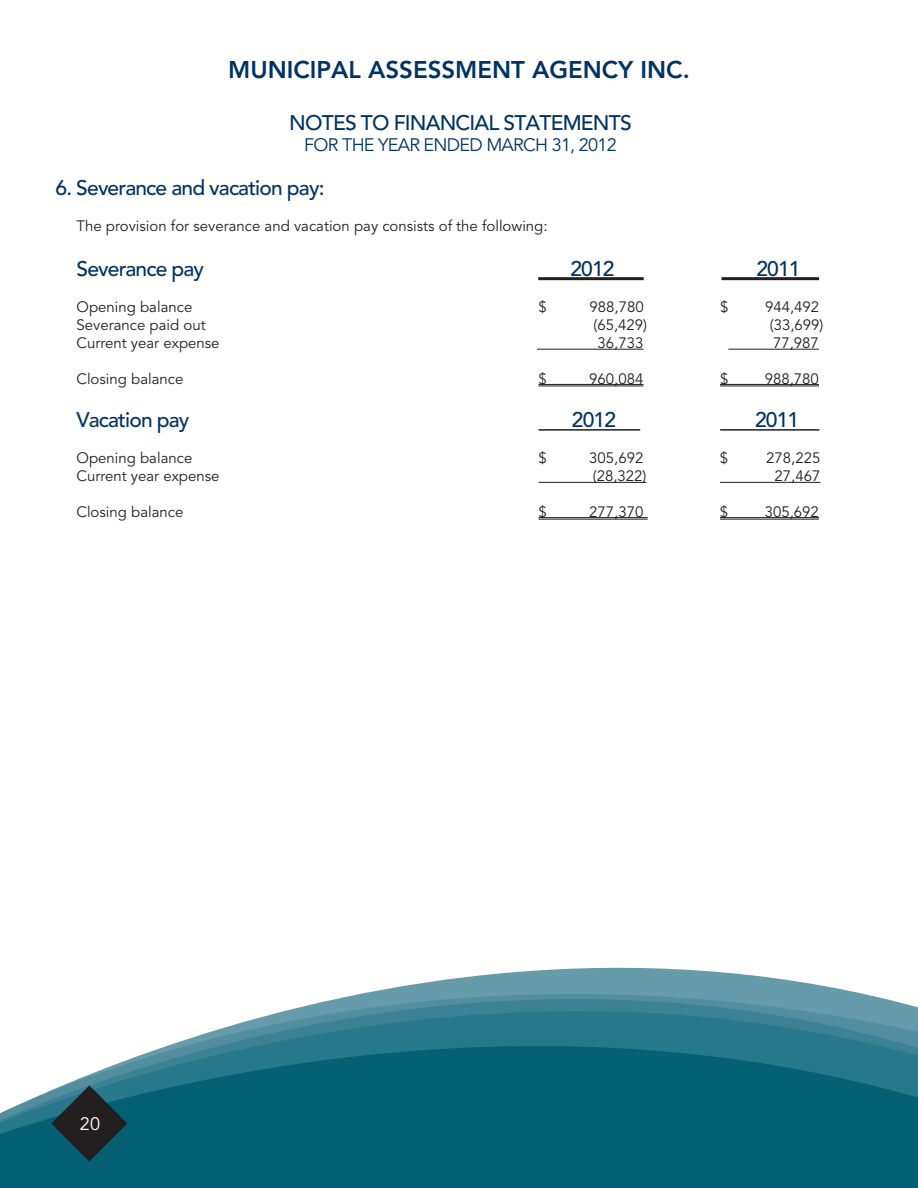
<style>
.page{position:relative;width:918px;height:1188px;background:#fff}
.page>*{position:absolute;margin:0;border:0;box-sizing:border-box;transform-origin:0 0}
.t1{font:800 24px "Avenir LT Std";color:#003363}
.t2{font:500 21px "Avenir LT Std";letter-spacing:-.04em;color:#003363}
.t3{font:18px "Avenir LT Std";letter-spacing:-.04em;color:#003363}
.t4{font:18px "Avenir LT Std";color:#fff}
.t5{font:15px "Avenir LT Std";color:#231f20}
</style>
<div class="page">
<svg style="left:0;top:967px;width:917px;height:221px;fill:#046175"></svg>
<svg style="left:51px;top:1085px;width:76px;height:77px;background:#1e4751"></svg>
<hr style="left:538px;top:277px;width:106px;height:3px;background:#231f20">
<hr style="left:721px;top:277px;width:98px;height:3px;background:#231f20">
<hr style="left:537px;top:349px;width:107px;height:1px;background:#231f20">
<hr style="left:728px;top:349px;width:91px;height:1px;background:#231f20">
<hr style="left:538px;top:384px;width:106px;height:1px;background:#231f20">
<hr style="left:538px;top:386px;width:106px;height:1px;background:#231f20">
<hr style="left:720px;top:384px;width:99px;height:1px;background:#231f20">
<hr style="left:720px;top:386px;width:99px;height:1px;background:#231f20">
<hr style="left:538px;top:429px;width:102px;height:2px;background:#231f20">
<hr style="left:720px;top:429px;width:99px;height:2px;background:#231f20">
<hr style="left:538px;top:482px;width:108px;height:1px;background:#231f20">
<hr style="left:720px;top:482px;width:100px;height:1px;background:#231f20">
<hr style="left:538px;top:517px;width:110px;height:1px;background:#231f20">
<hr style="left:538px;top:519px;width:110px;height:1px;background:#231f20">
<hr style="left:720px;top:517px;width:99px;height:1px;background:#231f20">
<hr style="left:720px;top:519px;width:99px;height:1px;background:#231f20">
<svg style="left:917px;top:1007px;width:1px;height:181px"></svg>
<h1 class="t1" style="left:228px;top:56px;width:463px">MUNICIPAL ASSESSMENT AGENCY INC.</h1>
<h2 class="t2" style="left:289px;top:110px;width:342px">NOTES TO FINANCIAL STATEMENTS</h2>
<p class="t3" style="left:304px;top:135px;width:314px">FOR THE YEAR ENDED MARCH 31, 2012</p>
<h2 class="t2" style="left:56px;top:175px;width:271px">6. Severance and vacation pay:</h2>
<p class="t5" style="left:76px;top:217px;width:473px">The provision for severance and vacation pay consists of the following:</p>
<h2 class="t2" style="left:56px;top:256px;width:150px">Severance pay</h2>
<h2 class="t2" style="left:570px;top:256px;width:46px">2012</h2>
<h2 class="t2" style="left:756px;top:256px;width:46px">2011</h2>
<p class="t5" style="left:77px;top:298px;width:117px">Opening balance</p>
<p class="t5" style="left:539px;top:298px;width:10px">$</p>
<p class="t5" style="left:590px;top:298px;width:56px">988,780</p>
<p class="t5" style="left:720px;top:298px;width:10px">$</p>
<p class="t5" style="left:765px;top:298px;width:56px">944,492</p>
<p class="t5" style="left:77px;top:316px;width:131px">Severance paid out</p>
<p class="t5" style="left:594px;top:316px;width:55px">(65,429)</p>
<p class="t5" style="left:770px;top:316px;width:55px">(33,699)</p>
<p class="t5" style="left:77px;top:334px;width:145px">Current year expense</p>
<p class="t5" style="left:598px;top:334px;width:47px">36,733</p>
<p class="t5" style="left:773px;top:334px;width:47px">77,987</p>
<p class="t5" style="left:77px;top:370px;width:108px">Closing balance</p>
<p class="t5" style="left:539px;top:370px;width:10px">$</p>
<p class="t5" style="left:589px;top:370px;width:56px">960,084</p>
<p class="t5" style="left:720px;top:370px;width:10px">$</p>
<p class="t5" style="left:765px;top:370px;width:56px">988,780</p>
<h2 class="t2" style="left:56px;top:407px;width:135px">Vacation pay</h2>
<h2 class="t2" style="left:572px;top:407px;width:46px">2012</h2>
<h2 class="t2" style="left:755px;top:407px;width:46px">2011</h2>
<p class="t5" style="left:76px;top:449px;width:117px">Opening balance</p>
<p class="t5" style="left:538px;top:449px;width:10px">$</p>
<p class="t5" style="left:589px;top:449px;width:56px">305,692</p>
<p class="t5" style="left:720px;top:449px;width:10px">$</p>
<p class="t5" style="left:766px;top:449px;width:56px">278,225</p>
<p class="t5" style="left:76px;top:467px;width:145px">Current year expense</p>
<p class="t5" style="left:593px;top:467px;width:55px">(28,322)</p>
<p class="t5" style="left:775px;top:467px;width:47px">27,467</p>
<p class="t5" style="left:76px;top:503px;width:108px">Closing balance</p>
<p class="t5" style="left:538px;top:503px;width:10px">$</p>
<p class="t5" style="left:589px;top:503px;width:56px">277,370</p>
<p class="t5" style="left:720px;top:503px;width:10px">$</p>
<p class="t5" style="left:765px;top:503px;width:56px">305,692</p>
<p class="t4" style="left:80px;top:1113px;width:22px">20</p>
</div>
